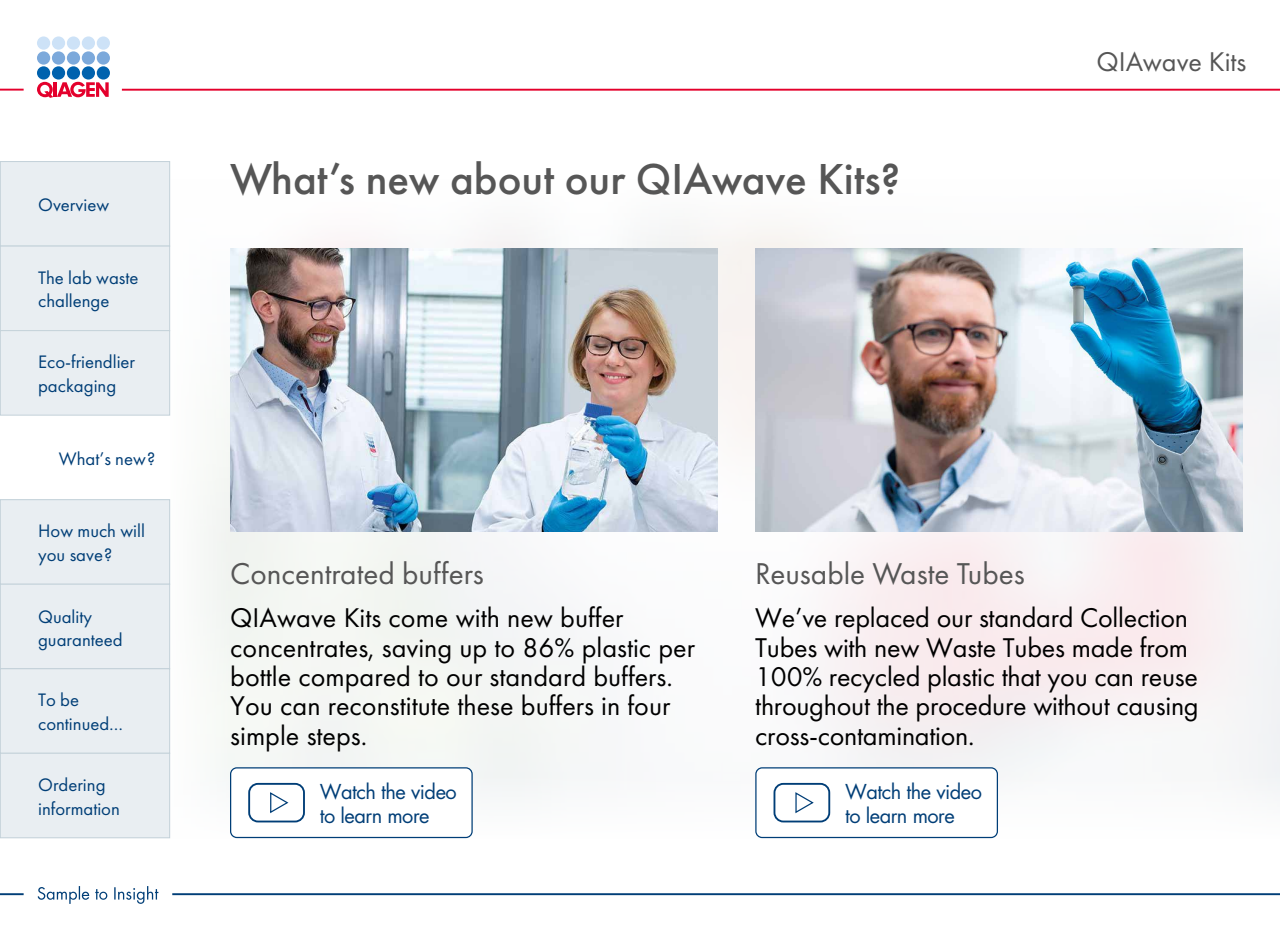
<style>
.page{position:relative;width:1280px;height:935px;background:#fff}
.page>*{position:absolute;margin:0;border:0;box-sizing:border-box;transform-origin:0 0}
.t1{font:500 45px "Futura PT";color:#565656}
.t2{font:31.25px "Futura PT";color:#565656}
.t3{font:28.12px/29.4px "Futura PT";letter-spacing:-.01em;color:#000}
.t4{font:28.12px "Futura PT";color:#565656}
.t5{font:20px/24px "Futura Std";letter-spacing:-.025em;color:#003e77}
.t6{font:18.75px/23.8px "Futura PT";color:#003e77}
</style>
<div class="page">
<img style="left:246px;top:259px;width:1034px;height:501px">
<div style="left:37px;top:66px;width:13px;height:14px;background:#0062ae;border-radius:50%"></div>
<div style="left:52px;top:66px;width:13px;height:14px;background:#0062ae;border-radius:50%"></div>
<div style="left:67px;top:66px;width:13px;height:14px;background:#0062ae;border-radius:50%"></div>
<div style="left:82px;top:66px;width:13px;height:14px;background:#0062ae;border-radius:50%"></div>
<div style="left:97px;top:66px;width:13px;height:14px;background:#0062ae;border-radius:50%"></div>
<div style="left:37px;top:51px;width:13px;height:14px;background:#7ca9db;border-radius:50%"></div>
<div style="left:52px;top:51px;width:13px;height:14px;background:#7ca9db;border-radius:50%"></div>
<div style="left:67px;top:51px;width:13px;height:14px;background:#7ca9db;border-radius:50%"></div>
<div style="left:82px;top:51px;width:13px;height:14px;background:#7ca9db;border-radius:50%"></div>
<div style="left:97px;top:51px;width:13px;height:14px;background:#7ca9db;border-radius:50%"></div>
<div style="left:37px;top:36px;width:13px;height:14px;background:#cde2f7;border-radius:50%"></div>
<div style="left:52px;top:36px;width:13px;height:14px;background:#cde2f7;border-radius:50%"></div>
<div style="left:67px;top:36px;width:13px;height:14px;background:#cde2f7;border-radius:50%"></div>
<div style="left:82px;top:36px;width:13px;height:14px;background:#cde2f7;border-radius:50%"></div>
<div style="left:97px;top:36px;width:13px;height:14px;background:#cde2f7;border-radius:50%"></div>
<svg style="left:37px;top:82px;width:72px;height:16px"></svg>
<hr style="left:122px;top:89px;width:1158px;height:2px;background:#e4002c">
<hr style="left:0;top:89px;width:24px;height:2px;background:#e4002c">
<svg style="left:38px;top:886px;width:120px;height:18px"></svg>
<hr style="left:0;top:893px;width:24px;height:2px;background:#003e77">
<hr style="left:172px;top:893px;width:1108px;height:2px;background:#003e77">
<div style="left:0;top:162px;width:170px;height:84px;background:#e9eef2"></div>
<div style="left:0;top:161px;width:170px;height:85px;border:1px solid #c3d1d9"></div>
<div style="left:0;top:246px;width:170px;height:85px;background:#e9eef2"></div>
<div style="left:0;top:246px;width:170px;height:85px;border:1px solid #c3d1d9"></div>
<div style="left:0;top:331px;width:170px;height:84px;background:#e9eef2"></div>
<div style="left:0;top:330px;width:170px;height:85px;border:1px solid #c3d1d9"></div>
<div style="left:0;top:500px;width:170px;height:84px;background:#e9eef2"></div>
<div style="left:0;top:499px;width:170px;height:86px;border:1px solid #c3d1d9"></div>
<div style="left:0;top:584px;width:170px;height:85px;background:#e9eef2"></div>
<div style="left:0;top:584px;width:170px;height:85px;border:1px solid #c3d1d9"></div>
<div style="left:0;top:669px;width:170px;height:84px;background:#e9eef2"></div>
<div style="left:0;top:668px;width:170px;height:86px;border:1px solid #c3d1d9"></div>
<div style="left:0;top:753px;width:170px;height:85px;background:#e9eef2"></div>
<div style="left:0;top:753px;width:170px;height:85px;border:1px solid #c3d1d9"></div>
<img style="left:230px;top:248px;width:488px;height:283px">
<img style="left:755px;top:248px;width:487px;height:283px">
<div style="left:230px;top:767px;width:243px;height:71px;border:1px solid #003e77;border-radius:6px"></div>
<div style="left:248px;top:783px;width:57px;height:39px;border:2px solid #003e77;border-radius:9px"></div>
<svg style="left:270px;top:792px;width:19px;height:22px"></svg>
<div style="left:755px;top:767px;width:243px;height:71px;border:1px solid #003e77;border-radius:6px"></div>
<div style="left:774px;top:783px;width:56px;height:39px;border:2px solid #003e77;border-radius:9px"></div>
<svg style="left:795px;top:792px;width:19px;height:22px"></svg>
<p class="t6" style="left:38px;top:193px;width:73px">Overview</p>
<p class="t6" style="left:38px;top:265px;width:102px">The lab waste challenge</p>
<p class="t6" style="left:38px;top:350px;width:99px">Eco-friendlier packaging</p>
<p class="t6" style="left:59px;top:446px;width:98px">What’s new?</p>
<p class="t6" style="left:38px;top:519px;width:108px">How much will you save?</p>
<p class="t6" style="left:38px;top:604px;width:86px">Quality guaranteed</p>
<p class="t6" style="left:38px;top:688px;width:87px">To be continued…</p>
<p class="t6" style="left:38px;top:773px;width:83px">Ordering information</p>
<h1 class="t1" style="left:230px;top:152px;width:672px">What’s new about our QIAwave Kits?</h1>
<p class="t4" style="left:1097px;top:45px;width:151px">QIAwave Kits</p>
<p class="t2" style="left:230px;top:555px;width:255px">Concentrated buffers</p>
<p class="t3" style="left:230px;top:603px;width:466px">QIAwave Kits come with new buffer concentrates, saving up to 86% plastic per bottle compared to our standard buffers.<br>You can reconstitute these buffers in four simple steps.</p>
<p class="t2" style="left:755px;top:555px;width:271px">Reusable Waste Tubes</p>
<p class="t3" style="left:755px;top:603px;width:445px">We’ve replaced our standard Collection Tubes with new Waste Tubes made from 100% recycled plastic that you can reuse throughout the procedure without causing cross-contamination.</p>
<p class="t5" style="left:320px;top:780px;width:138px">Watch the video to learn more</p>
<p class="t5" style="left:845px;top:780px;width:138px">Watch the video to learn more</p>
</div>
